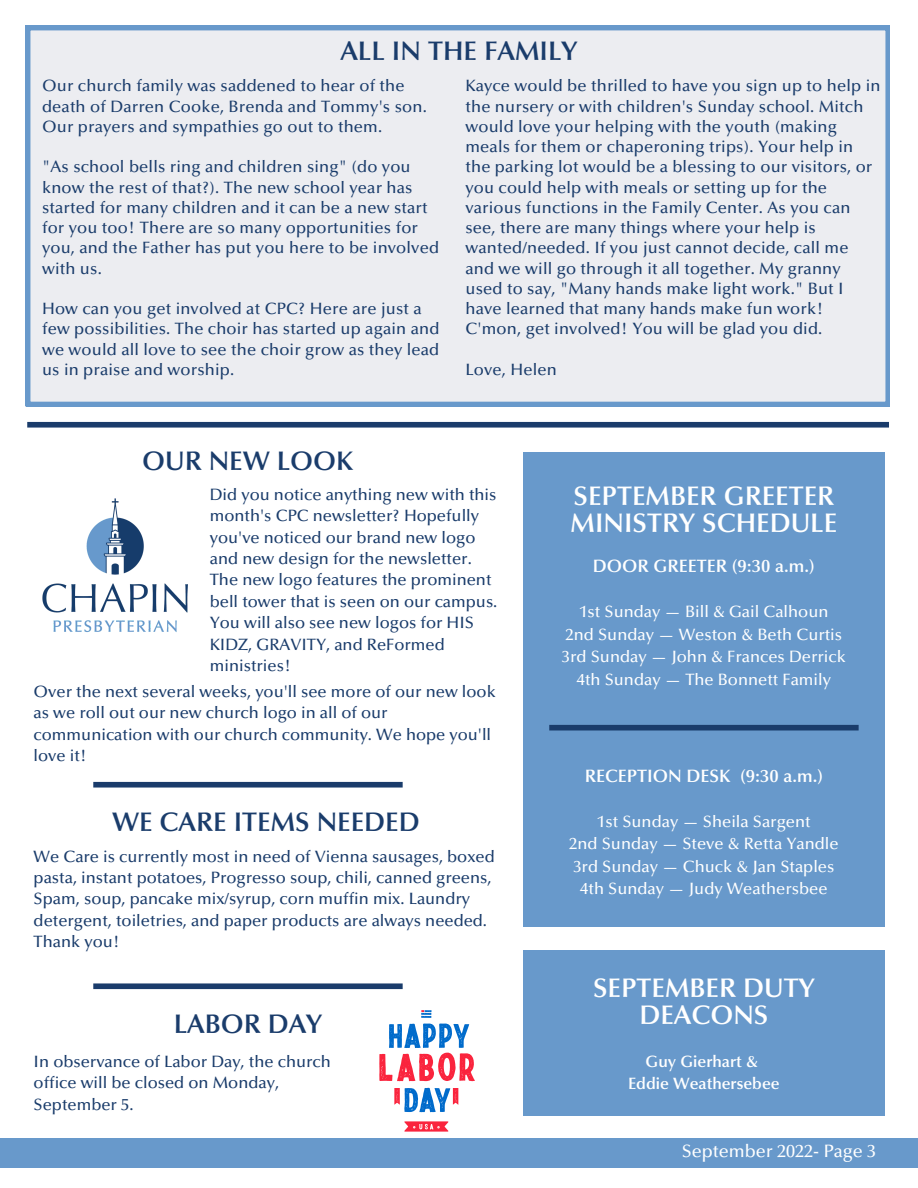
<style>
.page{position:relative;width:918px;height:1188px;background:#fff}
.page>*{position:absolute;margin:0;border:0;box-sizing:border-box;transform-origin:0 0}
.t1{font:600 27px/27px "Optima LT Pro";color:#fff}
.t2{font:600 27px "Optima LT Pro";color:#1a3c6b}
.t3{font:600 18px "Optima LT Pro";color:#fff}
.t4{font:500 18px "Optima LT Pro";color:#fff}
.t5{font:500 16.5px/20.2px "Optima LT Pro";letter-spacing:.01em;color:#1a3c6b}
.t6{font:500 16.5px/22.5px "Optima LT Pro";color:#fff;text-align:center}
.t7{font:600 16.5px/22.5px "Optima LT Pro";color:#fff;text-align:center}
</style>
<div class="page">
<div style="left:524px;top:452px;width:361px;height:475px;background:#6899cb"></div>
<div style="left:524px;top:950px;width:361px;height:165px;background:#6899cb"></div>
<div style="left:26px;top:26px;width:864px;height:380px;background:#ecedf1"></div>
<div style="left:549px;top:725px;width:310px;height:6px;background:#1a3c6b"></div>
<div style="left:93px;top:983px;width:310px;height:6px;background:#1a3c6b"></div>
<div style="left:0;top:1138px;width:918px;height:29px;background:#6899cb"></div>
<img style="left:42px;top:498px;width:146px;height:134px">
<div style="left:93px;top:782px;width:310px;height:6px;background:#1a3c6b"></div>
<div style="left:27px;top:422px;width:862px;height:6px;background:#1a3c6b"></div>
<svg style="left:379px;top:1010px;width:96px;height:122px"></svg>
<h1 class="t2" style="left:340px;top:41px;width:239px">ALL IN THE FAMILY</h1>
<p class="t5" style="left:42px;top:77px;width:386px">Our church family was saddened to hear of the death of Darren Cooke, Brenda and Tommy's son.<br>Our prayers and sympathies go out to them.</p>
<p class="t5" style="left:42px;top:158px;width:399px">"As school bells ring and children sing" (do you know the rest of that?). The new school year has started for many children and it can be a new start for you too! There are so many opportunities for you, and the Father has put you here to be involved with us.</p>
<p class="t5" style="left:42px;top:300px;width:399px">How can you get involved at CPC? Here are just a few possibilities. The choir has started up again and we would all love to see the choir grow as they lead us in praise and worship.</p>
<p class="t5" style="left:465px;top:77px;width:417px">Kayce would be thrilled to have you sign up to help in the nursery or with children's Sunday school. Mitch would love your helping with the youth (making meals for them or chaperoning trips). Your help in the parking lot would be a blessing to our visitors, or you could help with meals or setting up for the various functions in the Family Center. As you can see, there are many things where your help is wanted/needed. If you just cannot decide, call me and we will go through it all together. My granny used to say, "Many hands make light work." But I have learned that many hands make fun work!<br>C'mon, get involved! You will be glad you did.</p>
<p class="t5" style="left:465px;top:361px;width:93px">Love, Helen</p>
<h1 class="t2" style="left:142px;top:450px;width:213px">OUR NEW LOOK</h1>
<p class="t5" style="left:210px;top:486px;width:289px;line-height:21.3px">Did you notice anything new with this month's CPC newsletter? Hopefully you've noticed our brand new logo and new design for the newsletter.<br>The new logo features the prominent bell tower that is seen on our campus.<br>You will also see new logos for HIS<br>KIDZ, GRAVITY, and ReFormed ministries!</p>
<p class="t5" style="left:34px;top:682px;width:464px;line-height:21.3px">Over the next several weeks, you'll see more of our new look as we roll out our new church logo in all of our communication with our church community. We hope you'll love it!</p>
<h1 class="t2" style="left:112px;top:811px;width:309px">WE CARE ITEMS NEEDED</h1>
<p class="t5" style="left:34px;top:847px;width:463px;line-height:21.3px">We Care is currently most in need of Vienna sausages, boxed pasta, instant potatoes, Progresso soup, chili, canned greens, Spam, soup, pancake mix/syrup, corn muffin mix. Laundry detergent, toiletries, and paper products are always needed.<br>Thank you!</p>
<h1 class="t2" style="left:174px;top:1013px;width:150px">LABOR DAY</h1>
<p class="t5" style="left:34px;top:1052px;width:299px;line-height:21.3px">In observance of Labor Day, the church office will be closed on Monday,<br>September 5.</p>
<h1 class="t1" style="left:571px;top:486px;width:268px">SEPTEMBER GREETER<br>MINISTRY SCHEDULE</h1>
<p class="t3" style="left:593px;top:559px;width:223px">DOOR GREETER (9:30 a.m.)</p>
<p class="t6" style="left:562px;top:602px;width:285px">1st Sunday — Bill &amp; Gail Calhoun<br>2nd Sunday — Weston &amp; Beth Curtis<br>3rd Sunday — John &amp; Frances Derrick<br>4th Sunday — The Bonnett Family</p>
<p class="t3" style="left:585px;top:768px;width:240px">RECEPTION DESK (9:30 a.m.)</p>
<p class="t6" style="left:569px;top:812px;width:271px">1st Sunday — Sheila Sargent<br>2nd Sunday — Steve &amp; Retta Yandle<br>3rd Sunday — Chuck &amp; Jan Staples<br>4th Sunday — Judy Weathersbee</p>
<h1 class="t1" style="left:593px;top:977px;width:223px;text-align:center">SEPTEMBER DUTY<br>DEACONS</h1>
<p class="t7" style="left:628px;top:1052px;width:153px">Guy Gierhart &amp;<br>Eddie Weathersebee</p>
<p class="t4" style="left:682px;top:1144px;width:196px">September 2022- Page 3</p>
</div>
